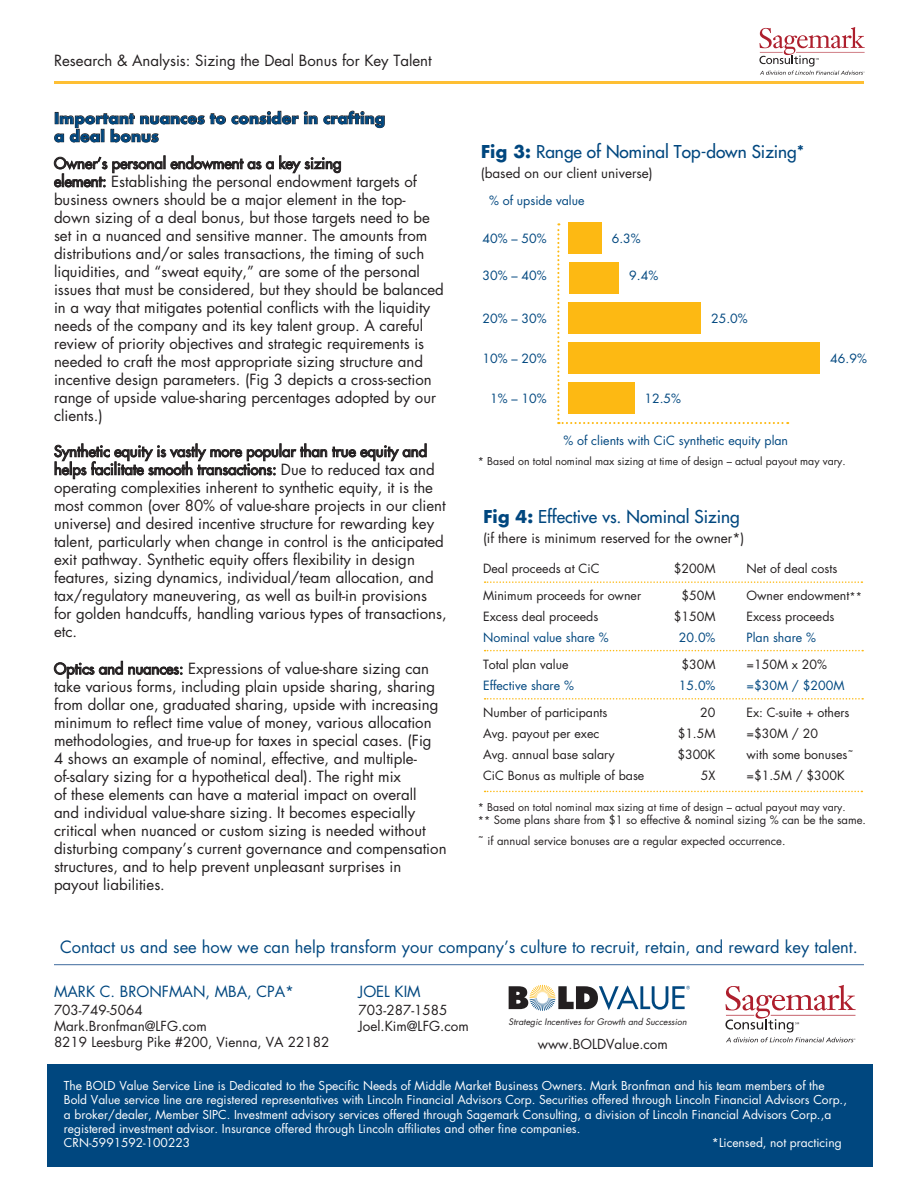
<style>
.page{position:relative;width:918px;height:1188px;background:#fff}
.page>*{position:absolute;margin:0;border:0;box-sizing:border-box;transform-origin:0 0}
.t1{font:17.25px "Futura";color:#00477f}
.t2{font:16.5px "Futura";color:#00477f}
.t3{font:15px/18px "Futura";color:#231f20}
.t4{font:700 15px/18px "Futura";color:#00477f}
.t5{font:15px "Futura";color:#00477f}
.t6{font:13.5px "Futura";color:#231f20}
.t7{font:12.45px/21px "Futura";color:#231f20}
.t8{font:12.45px "Futura";color:#00477f}
.t9{font:12px/14.4px "Futura";color:#fff}
.t10{font:11.25px "Futura";color:#231f20}
.t11{font:10.5px "Futura";color:#231f20}
.t12{font:italic 8.7px "Futura";color:#231f20}
.s1{font-style:inherit}
.s2{font-weight:700}
.s3{font-size:10.5px}
.s4{font-size:12.45px}
</style>
<div class="page">
<div style="left:47px;top:1064px;width:826px;height:103px;background:#00477f"></div>
<hr style="left:54px;top:82px;width:810px;height:2px;background:#febf33">
<svg style="left:54px;top:110px;width:331px;height:33px"></svg>
<svg style="left:54px;top:155px;width:287px;height:33px"></svg>
<svg style="left:54px;top:443px;width:373px;height:36px"></svg>
<svg style="left:54px;top:661px;width:128px;height:18px"></svg>
<svg style="left:759px;top:27px;width:106px;height:48px"></svg>
<hr style="left:54px;top:964px;width:810px;height:1px;background:#3f6b9e">
<svg style="left:509px;top:985px;width:181px;height:26px"></svg>
<svg style="left:725px;top:985px;width:131px;height:57px"></svg>
<div style="left:569px;top:222px;width:33px;height:32px;background:#fdb913"></div>
<div style="left:569px;top:342px;width:251px;height:32px;background:#fdb913"></div>
<svg style="left:557px;top:223px;width:231px;height:201px"></svg>
<svg style="left:485px;top:650px;width:378px;height:1px"></svg>
<svg style="left:485px;top:698px;width:378px;height:2px"></svg>
<svg style="left:485px;top:791px;width:377px;height:1px"></svg>
<svg style="left:485px;top:581px;width:377px;height:2px"></svg>
<p class="t3" style="left:54px;top:51px;width:379px">Research &amp; Analysis: Sizing the Deal Bonus for Key Talent</p>
<p class="t4" style="left:54px;top:109px;width:333px">Important nuances to consider in crafting a deal bonus</p>
<p class="t3" style="left:54px;top:154px;width:391px"><span class="s1">Owner’s personal endowment as a key sizing<br>element:</span> Establishing the personal endowment targets of business owners should be a major element in the top&shy;down sizing of a deal bonus, but those targets need to be set in a nuanced and sensitive manner. The amounts from distributions and/or sales transactions, the timing of such liquidities, and “sweat equity,” are some of the personal issues that must be considered, but they should be balanced in a way that mitigates potential conflicts with the liquidity needs of the company and its key talent group. A careful review of priority objectives and strategic requirements is needed to craft the most appropriate sizing structure and incentive design parameters. (Fig 3 depicts a cross-section range of upside value-sharing percentages adopted by our clients.)</p>
<p class="t3" style="left:54px;top:442px;width:394px"><span class="s1">Synthetic equity is vastly more popular than true equity and helps facilitate smooth transactions:</span> Due to reduced tax and operating complexities inherent to synthetic equity, it is the most common (over 80% of value-share projects in our client universe) and desired incentive structure for rewarding key talent, particularly when change in control is the anticipated exit pathway. Synthetic equity offers flexibility in design features, sizing dynamics, individual/team allocation, and tax/regulatory maneuvering, as well as built-in provisions for golden handcuffs, handling various types of transactions, etc.</p>
<p class="t3" style="left:54px;top:660px;width:394px"><span class="s1">Optics and nuances:</span> Expressions of value-share sizing can take various forms, including plain upside sharing, sharing from dollar one, graduated sharing, upside with increasing minimum to reflect time value of money, various allocation methodologies, and true-up for taxes in special cases. (Fig<br>4 shows an example of nominal, effective, and multiple&shy;of-salary sizing for a hypothetical deal). The right mix<br>of these elements can have a material impact on overall<br>and individual value-share sizing. It becomes especially critical when nuanced or custom sizing is needed without disturbing company’s current governance and compensation structures, and to help prevent unpleasant surprises in payout liabilities.</p>
<p class="t1" style="left:481px;top:141px;width:325px"><span class="s2">Fig 3:</span> Range of Nominal Top-down Sizing*</p>
<p class="t6" style="left:481px;top:164px;width:174px">(based on our client universe)</p>
<p class="t8" style="left:489px;top:192px;width:97px">% of upside value</p>
<p class="t8" style="left:483px;top:230px;width:66px">40% – 50%</p>
<p class="t8" style="left:483px;top:267px;width:66px">30% – 40%</p>
<p class="t8" style="left:483px;top:310px;width:66px">20% – 30%</p>
<p class="t8" style="left:483px;top:350px;width:66px">10% – 20%</p>
<p class="t8" style="left:490px;top:390px;width:58px">1% – 10%</p>
<p class="t8" style="left:612px;top:230px;width:30px">6.3%</p>
<p class="t8" style="left:629px;top:267px;width:30px">9.4%</p>
<p class="t8" style="left:644px;top:390px;width:38px">12.5%</p>
<p class="t8" style="left:711px;top:310px;width:38px">25.0%</p>
<p class="t8" style="left:563px;top:432px;width:226px">% of clients with CiC synthetic equity plan</p>
<p class="t8" style="left:830px;top:350px;width:38px">46.9%</p>
<p class="t11" style="left:478px;top:454px;width:369px">* Based on total nominal max sizing at time of design – actual payout may vary.</p>
<p class="t1" style="left:483px;top:506px;width:258px"><span class="s2">Fig 4:</span> Effective vs. Nominal Sizing</p>
<p class="t6" style="left:483px;top:529px;width:263px">(if there is minimum reserved for the owner*)</p>
<p class="t7" style="left:483px;top:558px;width:118px">Deal proceeds at CiC</p>
<p class="t7" style="left:483px;top:585px;width:160px">Minimum proceeds for owner</p>
<p class="t7" style="left:483px;top:606px;width:117px">Excess deal proceeds</p>
<p class="t8" style="left:483px;top:629px;width:127px">Nominal value share %</p>
<p class="t7" style="left:483px;top:654px;width:87px">Total plan value</p>
<p class="t8" style="left:483px;top:677px;width:92px">Effective share %</p>
<p class="t7" style="left:483px;top:702px;width:126px">Number of participants<br>Avg. payout per exec</p>
<p class="t7" style="left:483px;top:744px;width:133px">Avg. annual base salary</p>
<p class="t7" style="left:483px;top:765px;width:163px">CiC Bonus as multiple of base</p>
<p class="t7" style="left:674px;top:558px;width:43px">$200M</p>
<p class="t7" style="left:682px;top:585px;width:36px">$50M</p>
<p class="t7" style="left:674px;top:606px;width:43px">$150M</p>
<p class="t8" style="left:679px;top:629px;width:38px">20.0%</p>
<p class="t7" style="left:682px;top:654px;width:36px">$30M</p>
<p class="t8" style="left:679px;top:677px;width:38px">15.0%</p>
<p class="t7" style="left:700px;top:702px;width:17px">20</p>
<p class="t7" style="left:678px;top:723px;width:39px">$1.5M</p>
<p class="t7" style="left:677px;top:744px;width:40px">$300K</p>
<p class="t7" style="left:701px;top:765px;width:16px">5X</p>
<p class="t7" style="left:746px;top:558px;width:92px">Net of deal costs</p>
<p class="t7" style="left:746px;top:585px;width:117px">Owner endowment<span class="s3">**</span></p>
<p class="t7" style="left:746px;top:606px;width:89px">Excess proceeds</p>
<p class="t8" style="left:746px;top:629px;width:71px">Plan share %</p>
<p class="t7" style="left:746px;top:654px;width:82px">=150M x 20%</p>
<p class="t8" style="left:746px;top:677px;width:99px">=$30M / $200M</p>
<p class="t7" style="left:746px;top:702px;width:105px">Ex: C-suite + others</p>
<p class="t7" style="left:746px;top:723px;width:73px">=$30M / 20</p>
<p class="t7" style="left:746px;top:744px;width:109px">with some bonuses˜</p>
<p class="t7" style="left:746px;top:765px;width:100px">=$1.5M / $300K</p>
<p class="t11" style="left:478px;top:800px;width:369px">* Based on total nominal max sizing at time of design – actual payout may vary.</p>
<p class="t10" style="left:478px;top:812px;width:390px"><span class="s3">**</span> Some plans share from $1 so effective &amp; nominal sizing % can be the same.</p>
<p class="t10" style="left:478px;top:833px;width:309px"><span class="s4">˜</span> if annual service bonuses are a regular expected occurrence.</p>
<p class="t2" style="left:60px;top:935px;width:800px">Contact us and see how we can help transform your company’s culture to recruit, retain, and reward key talent.</p>
<p class="t5" style="left:359px;top:981px;width:64px">JOEL KIM</p>
<p class="t6" style="left:359px;top:1001px;width:90px">703-287-1585</p>
<p class="t6" style="left:359px;top:1017px;width:112px">Joel.Kim@LFG.com</p>
<p class="t6" style="left:538px;top:1035px;width:132px">www.BOLDValue.com</p>
<p class="t5" style="left:54px;top:981px;width:242px">MARK C. BRONFMAN, MBA, CPA*</p>
<p class="t6" style="left:54px;top:1001px;width:90px">703-749-5064</p>
<p class="t6" style="left:54px;top:1017px;width:154px">Mark.Bronfman@LFG.com</p>
<p class="t6" style="left:54px;top:1033px;width:277px">8219 Leesburg Pike #200, Vienna, VA 22182</p>
<p class="t12" style="left:509px;top:1016px;width:180px">Strategic Incentives for Growth and Succession</p>
<p class="t9" style="left:64px;top:1078px;width:785px">The BOLD Value Service Line is Dedicated to the Specific Needs of Middle Market Business Owners. Mark Bronfman and his team members of the Bold Value service line are registered representatives with Lincoln Financial Advisors Corp. Securities offered through Lincoln Financial Advisors Corp., a broker/dealer, Member SIPC. Investment advisory services offered through Sagemark Consulting, a division of Lincoln Financial Advisors Corp.,a registered investment advisor. Insurance offered through Lincoln affiliates and other fine companies.</p>
<p class="t9" style="left:64px;top:1136px;width:128px">CRN-5991592-100223</p>
<p class="t9" style="left:712px;top:1136px;width:131px">*Licensed, not practicing</p>
</div>
